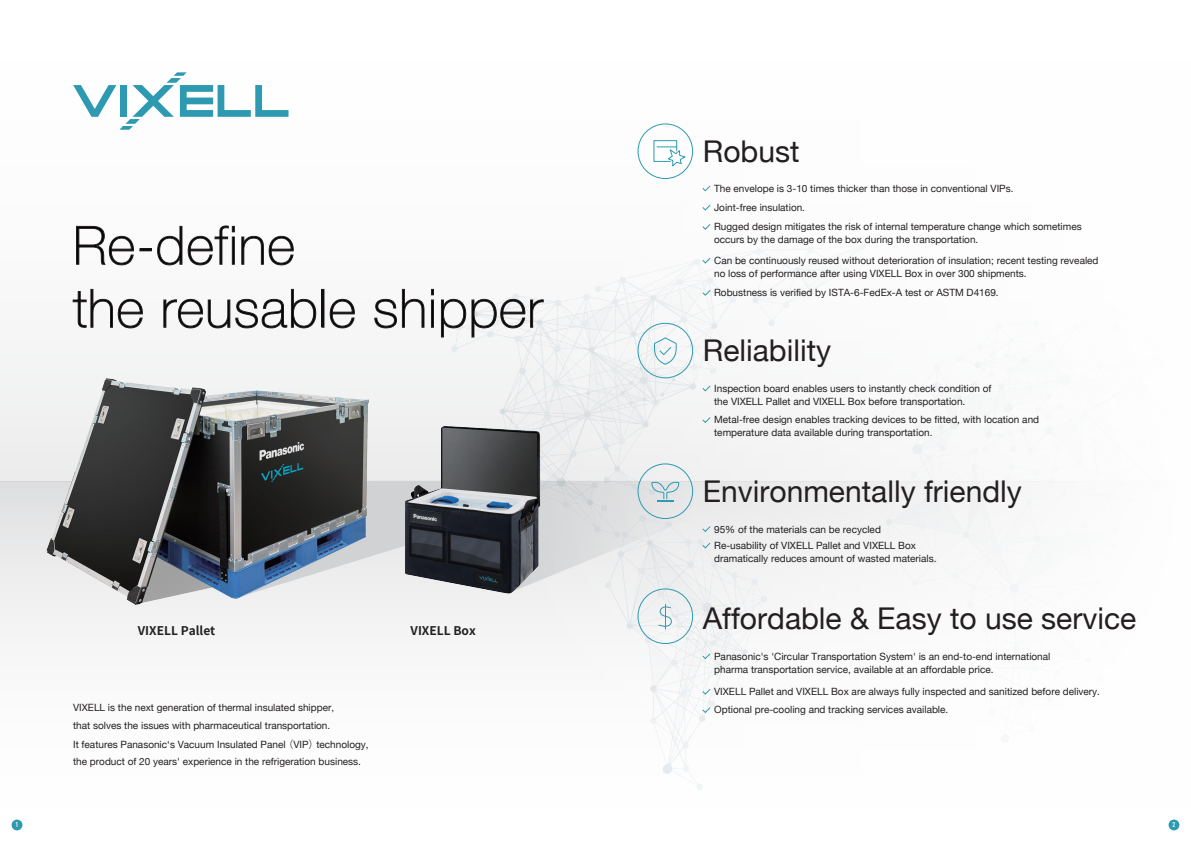
<style>
.page{position:relative;width:1191px;height:842px;background:#fff}
.page>*{position:absolute;margin:0;border:0;box-sizing:border-box;transform-origin:0 0}
.t1{font:100 53px/63px "Helvetica Neue";letter-spacing:.02em;color:#000}
.t2{font:30px "Helvetica Neue";color:#231f20}
.t3{font:700 12px "Noto Sans CJ Kjp";color:#231f20}
.t4{font:10px/13px "Helvetica Neue";color:#231f20}
.t5{font:700 condensed 7px "DIN Pro";color:#fff}
.s1{font-family:"Koz Go Pr 6 N"}
</style>
<div class="page">
<img style="left:0;top:318px;width:472px;height:352px">
<img style="left:393px;top:417px;width:157px;height:185px">
<svg style="left:73px;top:72px;width:215px;height:57px"></svg>
<svg style="left:76px;top:226px;width:58px;height:39px"></svg>
<svg style="left:140px;top:249px;width:11px;height:2px"></svg>
<svg style="left:157px;top:226px;width:25px;height:39px"></svg>
<svg style="left:188px;top:225px;width:46px;height:40px"></svg>
<div style="left:232px;top:237px;width:2px;height:27px;border:1px solid #231f20"></div>
<svg style="left:241px;top:236px;width:53px;height:29px"></svg>
<svg style="left:73px;top:289px;width:70px;height:39px"></svg>
<svg style="left:163px;top:289px;width:153px;height:39px"></svg>
<svg style="left:330px;top:299px;width:25px;height:29px"></svg>
<svg style="left:374px;top:289px;width:50px;height:39px"></svg>
<svg style="left:431px;top:289px;width:3px;height:6px"></svg>
<div style="left:431px;top:300px;width:3px;height:27px;border:1px solid #231f20"></div>
<svg style="left:441px;top:299px;width:103px;height:38px"></svg>
<div style="left:637px;top:124px;width:56px;height:55px;border:1px solid #2d9ab1;border-radius:50%"></div>
<div style="left:653px;top:140px;width:24px;height:22px;background:#fff;border:1px solid #2d9ab1"></div>
<svg style="left:657px;top:142px;width:35px;height:31px"></svg>
<svg style="left:702px;top:204px;width:9px;height:7px"></svg>
<svg style="left:702px;top:224px;width:9px;height:6px"></svg>
<svg style="left:702px;top:185px;width:9px;height:7px"></svg>
<svg style="left:701px;top:257px;width:10px;height:7px"></svg>
<svg style="left:701px;top:289px;width:10px;height:7px"></svg>
<div style="left:637px;top:323px;width:56px;height:55px;border:1px solid #2d9ab1;border-radius:50%"></div>
<svg style="left:653px;top:337px;width:25px;height:28px"></svg>
<svg style="left:702px;top:385px;width:9px;height:7px"></svg>
<svg style="left:702px;top:417px;width:9px;height:6px"></svg>
<svg style="left:510px;top:481px;width:183px;height:112px;background:#cacdcf"></svg>
<svg style="left:701px;top:525px;width:10px;height:8px"></svg>
<svg style="left:701px;top:542px;width:10px;height:7px"></svg>
<div style="left:637px;top:589px;width:56px;height:55px;border:1px solid #2d9ab1;border-radius:50%"></div>
<svg style="left:658px;top:604px;width:16px;height:25px"></svg>
<svg style="left:701px;top:652px;width:10px;height:8px"></svg>
<svg style="left:701px;top:688px;width:10px;height:7px"></svg>
<svg style="left:702px;top:706px;width:9px;height:8px"></svg>
<div style="left:12px;top:819px;width:10px;height:11px;background:#2d9ab1;border-radius:50%"></div>
<div style="left:1168px;top:819px;width:11px;height:11px;background:#2d9ab1;border-radius:50%"></div>
<h2 class="t2" style="left:703px;top:130px;width:98px">Robust</h2>
<h1 class="t1" style="left:73px;top:212px;width:471px">Re-define<br>the reusable shipper</h1>
<p class="t3" style="left:138px;top:624px;width:79px">VIXELL Pallet</p>
<p class="t3" style="left:410px;top:624px;width:67px">VIXELL Box</p>
<p class="t4" style="left:73px;top:699px;width:297px;line-height:18px">VIXELL is the next generation of thermal insulated shipper,<br>that solves the issues with pharmaceutical transportation.<br>It features Panasonic‘s Vacuum Insulated Panel <span class="s1">（</span>VIP<span class="s1">）</span>technology, the product of 20 years' experience in the refrigeration business.</p>
<p class="t4" style="left:714px;top:182px;width:301px">The envelope is 3-10 times thicker than those in conventional VIPs.</p>
<p class="t4" style="left:714px;top:198px;width:369px;line-height:19.2px">Joint-free insulation.<br>Rugged design mitigates the risk of internal temperature change which sometimes</p>
<p class="t4" style="left:714px;top:234px;width:266px">occurs by the damage of the box during the transportation.</p>
<p class="t4" style="left:714px;top:254px;width:386px">Can be continuously reused without deterioration of insulation; recent testing revealed no loss of performance after using VIXELL Box in over 300 shipments.</p>
<p class="t4" style="left:714px;top:287px;width:286px">Robustness is verified by ISTA-6-FedEx-A test or ASTM D4169.</p>
<h2 class="t2" style="left:703px;top:329px;width:130px">Reliability</h2>
<p class="t4" style="left:714px;top:382px;width:279px">Inspection board enables users to instantly check condition of the VIXELL Pallet and VIXELL Box before transportation.</p>
<p class="t4" style="left:714px;top:414px;width:326px">Metal-free design enables tracking devices to be fitted, with location and temperature data available during transportation.</p>
<h2 class="t2" style="left:703px;top:470px;width:320px">Environmentally friendly</h2>
<p class="t4" style="left:714px;top:522px;width:203px;line-height:16.4px">95% of the materials can be recycled<br>Re-usability of VIXELL Pallet and VIXELL Box</p>
<p class="t4" style="left:714px;top:553px;width:224px">dramatically reduces amount of wasted materials.</p>
<h2 class="t2" style="left:703px;top:597px;width:435px">Affordable &amp; Easy to use service</h2>
<p class="t4" style="left:714px;top:651px;width:338px">Panasonic's 'Circular Transportation System' is an end-to-end international pharma transportation service, available at an affordable price.</p>
<p class="t4" style="left:714px;top:683px;width:387px;line-height:18.3px">VIXELL Pallet and VIXELL Box are always fully inspected and sanitized before delivery.<br>Optional pre-cooling and tracking services available.</p>
<p class="t5" style="left:16px;top:820px;width:4px">1</p>
<p class="t5" style="left:1172px;top:820px;width:4px">2</p>
</div>
